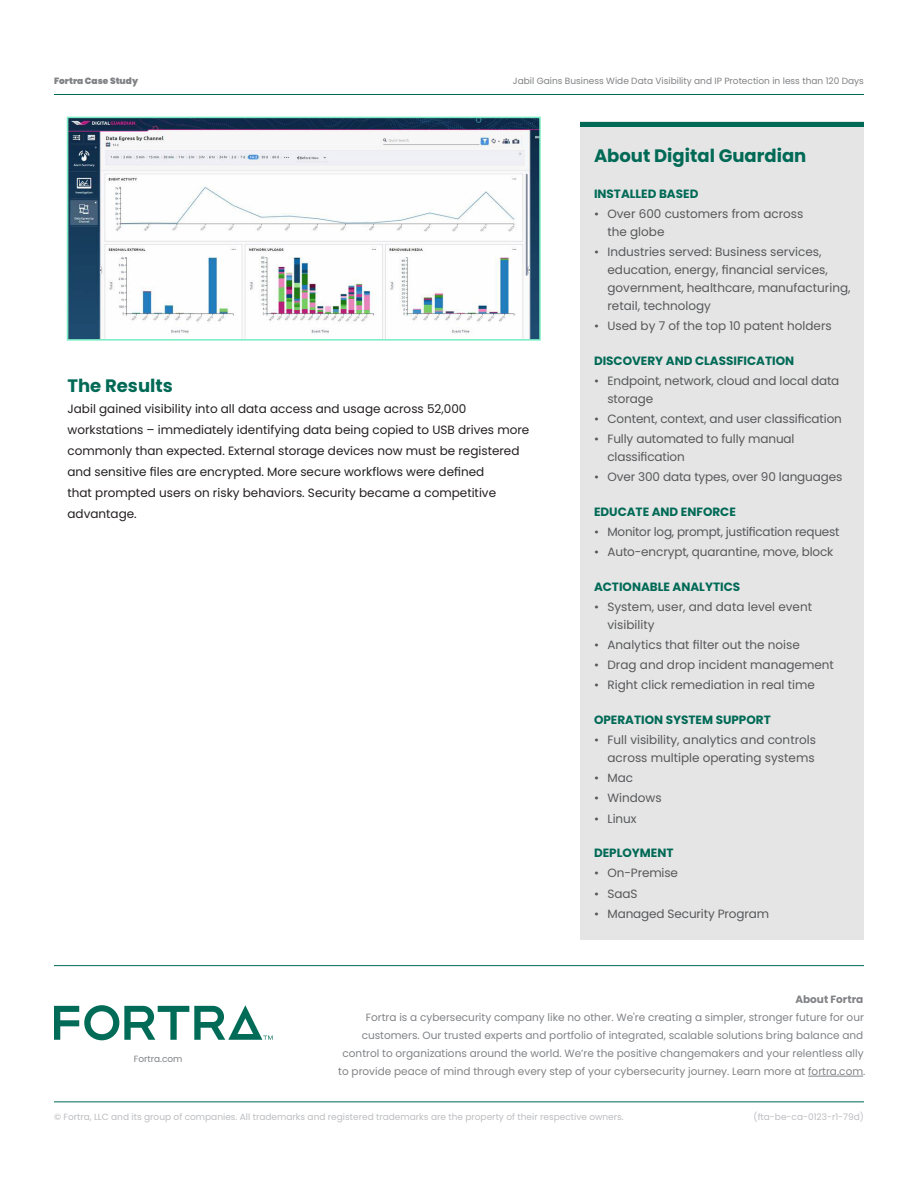
<style>
.page{position:relative;width:918px;height:1188px;background:#fff}
.page>*{position:absolute;margin:0;border:0;box-sizing:border-box;transform-origin:0 0}
.Body_-_Subhead{font:700 18px "Poppins";color:#006a56}
.t1{font:12px/18px "Poppins";color:#57585a}
.Body_-_Copy{font:12px/21px "Poppins";color:#231f20}
.Sidebar_-_Subhead{font:700 12px "Poppins";color:#006a56}
.t2{font:12px "Poppins";letter-spacing:-.02em;color:#57585a}
.t3{font:10.5px/18px "Poppins";color:#808285;text-align:right}
.t4{font:700 10.5px "Poppins";color:#808285}
.t5{font:9px "Poppins";color:#bcbdc0}
.t6{font:9px "Poppins";color:#808285}
.t7{font:900 9px "Poppins";color:#808285}
</style>
<div class="page">
<hr style="left:54px;top:94px;width:810px;height:1px;background:#006a56">
<hr style="left:54px;top:1101px;width:810px;height:1px;background:#006a56">
<hr style="left:54px;top:965px;width:810px;height:1px;background:#006a56">
<hr style="left:808px;top:1076px;width:55px;height:1px;background:#808285">
<svg style="left:54px;top:1005px;width:219px;height:35px"></svg>
<div style="left:580px;top:122px;width:284px;height:818px;background:#e5e5e5"></div>
<div style="left:580px;top:122px;width:284px;height:5px;background:#006a56"></div>
<img style="left:70px;top:120px;width:468px;height:218px">
<div style="left:67px;top:117px;width:474px;height:224px;border:2px solid #77ecc2"></div>
<p class="t7" style="left:54px;top:76px;width:86px">Fortra Case Study</p>
<p class="t6" style="left:513px;top:76px;width:353px">Jabil Gains Business Wide Data Visibility and IP Protection in less than 120 Days</p>
<p class="Body_-_Subhead" style="left:68px;top:375px;width:107px">The Results</p>
<p class="Body_-_Copy" style="left:68px;top:398px;width:463px">Jabil gained visibility into all data access and usage across 52,000 workstations – immediately identifying data being copied to USB drives more commonly than expected. External storage devices now must be registered and sensitive files are encrypted. More secure workflows were defined<br>that prompted users on risky behaviors. Security became a competitive advantage.</p>
<p class="Body_-_Subhead" style="left:594px;top:146px;width:214px">About Digital Guardian</p>
<p class="Sidebar_-_Subhead" style="left:594px;top:187px;width:106px">INSTALLED BASED</p>
<p class="t1" style="left:608px;top:205px;width:197px;text-indent:-14px">• Over 600 customers from across the globe</p>
<p class="t1" style="left:608px;top:243px;width:245px;text-indent:-14px">• Industries served: Business services, education, energy, financial services, government, healthcare, manufacturing, retail, technology</p>
<p class="t1" style="left:594px;top:317px;width:239px">• Used by 7 of the top 10 patent holders</p>
<p class="Sidebar_-_Subhead" style="left:594px;top:354px;width:202px">DISCOVERY AND CLASSIFICATION</p>
<p class="t1" style="left:608px;top:372px;width:233px;text-indent:-14px">• Endpoint, network, cloud and local data storage</p>
<p class="t1" style="left:594px;top:410px;width:249px">• Content, context, and user classification</p>
<p class="t1" style="left:608px;top:430px;width:189px;text-indent:-14px">• Fully automated to fully manual classification</p>
<p class="t1" style="left:594px;top:468px;width:250px">• Over 300 data types, over 90 languages</p>
<p class="Sidebar_-_Subhead" style="left:594px;top:505px;width:143px">EDUCATE AND ENFORCE</p>
<p class="t2" style="left:594px;top:525px;width:247px">• Monitor log, prompt, justification request</p>
<p class="t1" style="left:594px;top:543px;width:241px">• Auto-encrypt, quarantine, move, block</p>
<p class="Sidebar_-_Subhead" style="left:594px;top:580px;width:148px">ACTIONABLE ANALYTICS</p>
<p class="t1" style="left:608px;top:598px;width:206px;text-indent:-14px">• System, user, and data level event visibility</p>
<p class="t1" style="left:594px;top:636px;width:207px">• Analytics that filter out the noise</p>
<p class="t1" style="left:594px;top:656px;width:241px">• Drag and drop incident management</p>
<p class="t1" style="left:594px;top:676px;width:222px">• Right click remediation in real time</p>
<p class="Sidebar_-_Subhead" style="left:594px;top:713px;width:178px">OPERATION SYSTEM SUPPORT</p>
<p class="t1" style="left:594px;top:731px;width:224px;text-align:right">• Full visibility, analytics and controls across multiple operating systems</p>
<p class="t1" style="left:594px;top:769px;width:41px">• Mac</p>
<p class="t1" style="left:594px;top:789px;width:69px">• Windows</p>
<p class="t1" style="left:594px;top:810px;width:44px">• Linux</p>
<p class="Sidebar_-_Subhead" style="left:594px;top:846px;width:81px">DEPLOYMENT</p>
<p class="t1" style="left:594px;top:864px;width:86px">• On-Premise</p>
<p class="t1" style="left:594px;top:884px;width:45px">• SaaS</p>
<p class="t1" style="left:594px;top:905px;width:177px">• Managed Security Program</p>
<p class="t6" style="left:134px;top:1054px;width:50px">Fortra.com</p>
<p class="t4" style="left:795px;top:994px;width:69px">About Fortra</p>
<p class="t3" style="left:338px;top:1009px;width:529px">Fortra is a cybersecurity company like no other. We're creating a simpler, stronger future for our customers. Our trusted experts and portfolio of integrated, scalable solutions bring balance and control to organizations around the world. We’re the positive changemakers and your relentless ally to provide peace of mind through every step of your cybersecurity journey. Learn more at fortra.com.</p>
<p class="t5" style="left:54px;top:1112px;width:571px">© Fortra, LLC and its group of companies. All trademarks and registered trademarks are the property of their respective owners.</p>
<p class="t5" style="left:754px;top:1112px;width:112px">(fta-be-ca-0123-r1-79d)</p>
</div>
